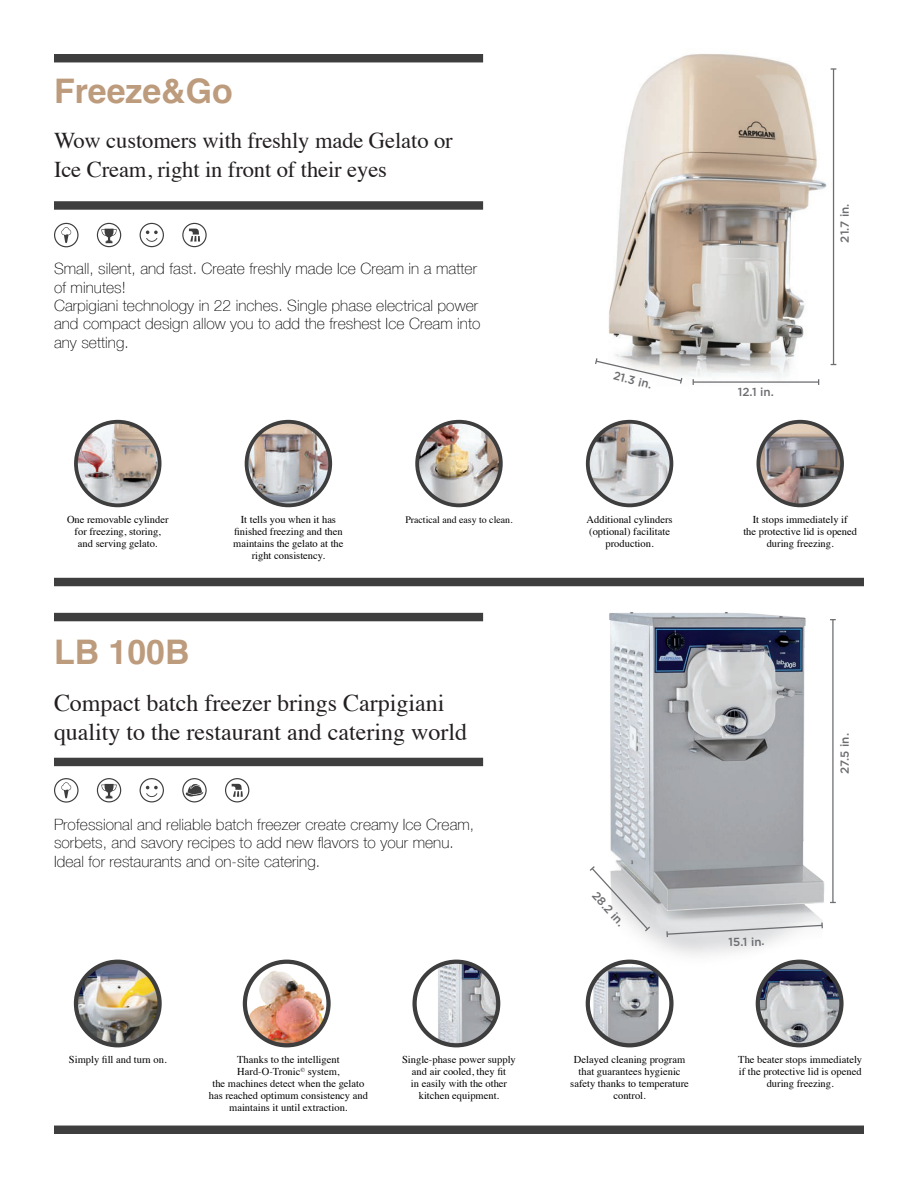
<style>
.page{position:relative;width:918px;height:1188px;background:#fff}
.page>*{position:absolute;margin:0;border:0;box-sizing:border-box;transform-origin:0 0}
.t1{font:700 33.9px "Helvetica";color:#bd9b7d}
.t2{font:24px/28.2px "Times";color:#231f20}
.t3{font:22.65px/28.2px "Times";letter-spacing:-.005em;color:#231f20}
.t4{font:100 15.45px/18.3px "Helvetica Neue LT Com";letter-spacing:.005em;color:#000}
.t5{font:500 11.7px "Gotham HTF";color:#6c6d70}
.t6{font:10.5px/12px "Times";color:#000;text-align:center}
.t7{font:9.9px "Times";color:#000}
</style>
<div class="page">
<div style="left:54px;top:578px;width:810px;height:8px;background:#3e3e3f"></div>
<div style="left:54px;top:1126px;width:810px;height:8px;background:#3e3e3f"></div>
<img style="left:78px;top:422px;width:80px;height:83px">
<div style="left:74px;top:420px;width:87px;height:87px;border:4px solid #3e3e3f;border-radius:50%"></div>
<img style="left:247px;top:422px;width:83px;height:83px;border-radius:42px">
<div style="left:245px;top:420px;width:87px;height:87px;border:4px solid #3e3e3f;border-radius:50%"></div>
<img style="left:588px;top:422px;width:82px;height:83px">
<div style="left:586px;top:420px;width:87px;height:87px;border:4px solid #3e3e3f;border-radius:50%"></div>
<img style="left:758px;top:422px;width:82px;height:83px">
<div style="left:757px;top:420px;width:87px;height:87px;border:4px solid #3e3e3f;border-radius:50%"></div>
<img style="left:417px;top:422px;width:84px;height:83px;border-radius:42px">
<div style="left:415px;top:420px;width:88px;height:87px;border:4px solid #3e3e3f;border-radius:50%"></div>
<img style="left:608px;top:54px;width:223px;height:331px">
<svg style="left:595px;top:357px;width:88px;height:28px"></svg>
<hr style="left:833px;top:69px;width:1px;height:296px;background:#6c6d70">
<hr style="left:693px;top:381px;width:126px;height:2px;background:#6c6d70">
<div style="left:54px;top:613px;width:429px;height:8px;background:#3e3e3f"></div>
<div style="left:54px;top:201px;width:429px;height:9px;background:#3e3e3f"></div>
<div style="left:54px;top:54px;width:429px;height:8px;background:#3e3e3f"></div>
<svg style="left:97px;top:223px;width:24px;height:24px"></svg>
<svg style="left:140px;top:223px;width:24px;height:24px"></svg>
<svg style="left:182px;top:223px;width:25px;height:24px"></svg>
<svg style="left:54px;top:223px;width:25px;height:24px"></svg>
<div style="left:54px;top:758px;width:429px;height:8px;background:#3e3e3f"></div>
<svg style="left:97px;top:778px;width:24px;height:24px"></svg>
<svg style="left:140px;top:778px;width:24px;height:24px"></svg>
<svg style="left:182px;top:778px;width:25px;height:24px"></svg>
<svg style="left:225px;top:778px;width:24px;height:24px"></svg>
<svg style="left:54px;top:778px;width:25px;height:25px"></svg>
<img style="left:605px;top:884px;width:220px;height:83px">
<img style="left:609px;top:612px;width:215px;height:298px">
<hr style="left:832px;top:620px;width:2px;height:282px;background:#6c6d70">
<svg style="left:666px;top:923px;width:157px;height:14px"></svg>
<svg style="left:590px;top:865px;width:61px;height:68px"></svg>
<img style="left:76px;top:962px;width:84px;height:83px;border-radius:42px">
<div style="left:74px;top:960px;width:88px;height:87px;border:4px solid #3e3e3f;border-radius:50%"></div>
<img style="left:245px;top:962px;width:84px;height:83px;border-radius:42px">
<div style="left:243px;top:960px;width:88px;height:87px;border:4px solid #3e3e3f;border-radius:50%"></div>
<img style="left:438px;top:962px;width:59px;height:83px">
<div style="left:412px;top:960px;width:88px;height:87px;border:4px solid #3e3e3f;border-radius:50%"></div>
<img style="left:593px;top:967px;width:66px;height:78px">
<div style="left:586px;top:960px;width:88px;height:87px;border:4px solid #3e3e3f;border-radius:50%"></div>
<img style="left:759px;top:962px;width:80px;height:83px">
<div style="left:756px;top:960px;width:88px;height:87px;border:4px solid #3e3e3f;border-radius:50%"></div>
<h1 class="t1" style="left:54px;top:64px;width:180px">Freeze&amp;Go</h1>
<h3 class="t3" style="left:54px;top:125px;width:400px">Wow customers with freshly made Gelato or<br>Ice Cream, right in front of their eyes</h3>
<h3 class="t4" style="left:54px;top:260px;width:428px">Small, silent, and fast. Create freshly made Ice Cream in a matter of minutes!<br>Carpigiani technology in 22 inches. Single phase electrical power and compact design allow you to add the freshest Ice Cream into any setting.</h3>
<p class="t5" style="left:615px;top:369px;width:41px;rotate:14deg">21.3 in.</p>
<p class="t5" style="left:738px;top:385px;width:38px">12.1 in.</p>
<p class="t5" style="left:838px;top:243px;width:40px;rotate:-90deg">21.7 in.</p>
<p class="t7" style="left:405px;top:510px;width:109px">Practical and easy to clean.</p>
<p class="t6" style="left:67px;top:513px;width:103px">One removable cylinder for freezing, storing, and serving gelato.</p>
<p class="t6" style="left:233px;top:513px;width:112px">It tells you when it has finished freezing and then maintains the gelato at the right consistency.</p>
<p class="t6" style="left:587px;top:513px;width:88px">Additional cylinders (optional) facilitate production.</p>
<p class="t6" style="left:743px;top:513px;width:115px">It stops immediately if<br>the protective lid is opened during freezing.</p>
<h1 class="t1" style="left:54px;top:624px;width:137px">LB 100B</h1>
<h2 class="t2" style="left:54px;top:687px;width:415px">Compact batch freezer brings Carpigiani quality to the restaurant and catering world</h2>
<h3 class="t4" style="left:54px;top:815px;width:422px">Professional and reliable batch freezer create creamy Ice Cream, sorbets, and savory recipes to add new flavors to your menu.<br>Ideal for restaurants and on-site catering.</h3>
<p class="t5" style="left:599px;top:889px;width:43px;rotate:48deg">28.2 in.</p>
<p class="t5" style="left:728px;top:935px;width:38px;rotate:-1deg">15.1 in.</p>
<p class="t5" style="left:838px;top:774px;width:42px;rotate:-90deg">27.5 in.</p>
<p class="t6" style="left:69px;top:1053px;width:99px">Simply fill and turn on.</p>
<p class="t6" style="left:209px;top:1053px;width:161px">Thanks to the intelligent<br>Hard-O-Tronic<sup>©</sup> system,<br>the machines detect when the gelato has reached optimum consistency and maintains it until extraction.</p>
<p class="t6" style="left:402px;top:1053px;width:115px">Single-phase power supply and air cooled, they fit<br>in easily with the other kitchen equipment.</p>
<p class="t6" style="left:570px;top:1053px;width:120px">Delayed cleaning program that guarantees hygienic safety thanks to temperature control.</p>
<p class="t6" style="left:738px;top:1053px;width:125px">The beater stops immediately if the protective lid is opened during freezing.</p>
</div>
